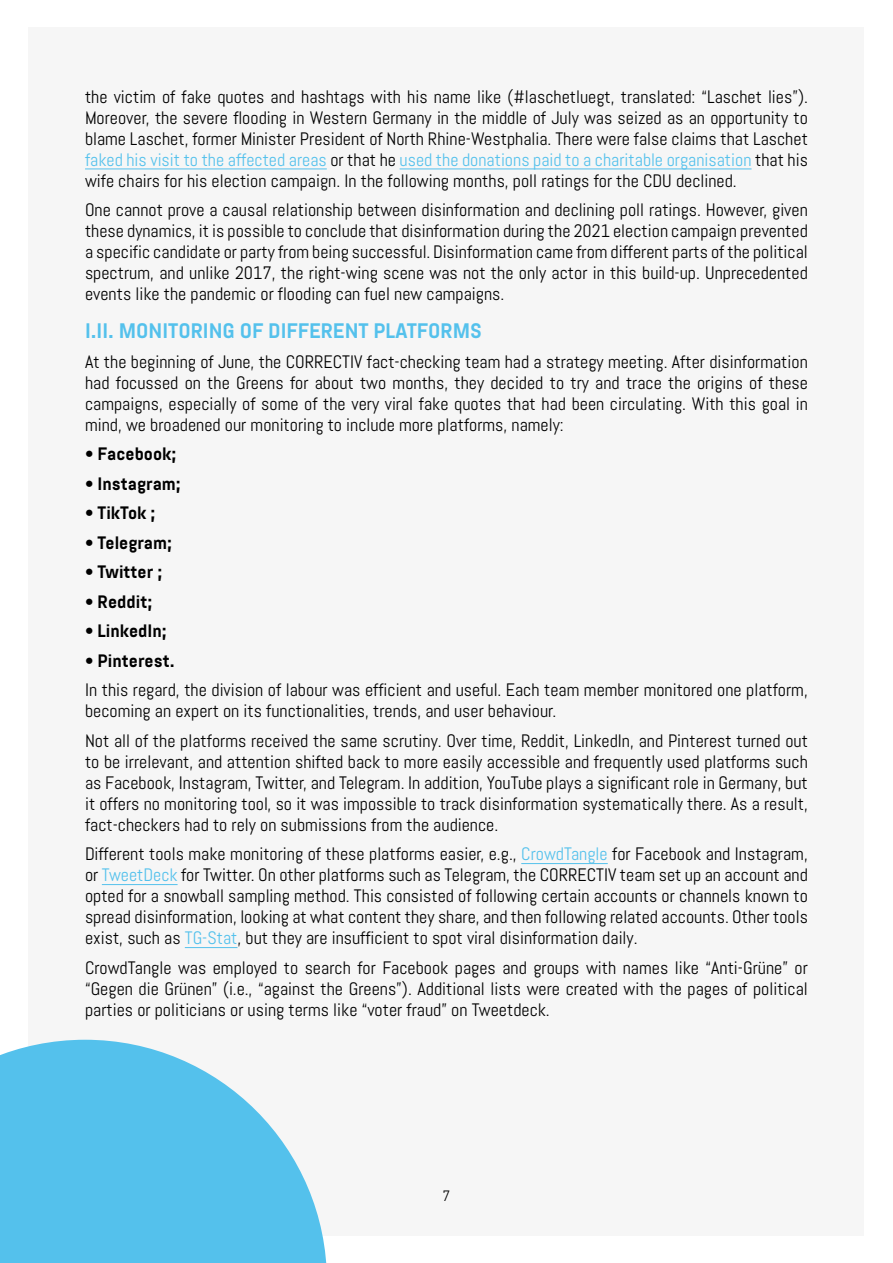
<style>
.page{position:relative;width:893px;height:1263px;background:#fff}
.page>*{position:absolute;margin:0;border:0;box-sizing:border-box;transform-origin:0 0}
.t1{font:700 21px "Abel Pro";color:#54c1ec}
.t2{font:18px/21px "Abel";color:#000;text-align:justify}
.t3{font:700 18px "Abel Pro";color:#000}
.t4{font:15px "Abel";color:#000}
.s1{color:#54c1ec}
.s2{font-family:"Abel";font-weight:400}
</style>
<div class="page">
<div style="left:29px;top:27px;width:835px;height:1209px;background:#f6f6f6"></div>
<svg style="left:0;top:1040px;width:327px;height:223px;fill:#54c1ec"></svg>
<hr style="left:85px;top:169px;width:242px;height:1px;background:#54c1ec">
<hr style="left:400px;top:169px;width:352px;height:1px;background:#54c1ec">
<hr style="left:521px;top:863px;width:87px;height:1px;background:#54c1ec">
<hr style="left:102px;top:884px;width:76px;height:1px;background:#54c1ec">
<hr style="left:185px;top:947px;width:52px;height:1px;background:#54c1ec">
<p class="t2" style="left:85px;top:86px;width:724px">the victim of fake quotes and hashtags with his name like (#laschetluegt, translated: “Laschet lies”).<br>Moreover, the severe flooding in Western Germany in the middle of July was seized as an opportunity to blame Laschet, former Minister President of North Rhine-Westphalia. There were false claims that Laschet <span class="s1">faked his visit to the affected areas</span> or that he <span class="s1">used the donations paid to a charitable organisation</span> that his wife chairs for his election campaign. In the following months, poll ratings for the CDU declined.</p>
<p class="t2" style="left:85px;top:200px;width:724px">One cannot prove a causal relationship between disinformation and declining poll ratings. However, given these dynamics, it is possible to conclude that disinformation during the 2021 election campaign prevented a specific candidate or party from being successful. Disinformation came from different parts of the political spectrum, and unlike 2017, the right-wing scene was not the only actor in this build-up. Unprecedented events like the pandemic or flooding can fuel new campaigns.</p>
<p class="t1" style="left:85px;top:316px;width:398px">I.II. MONITORING OF DIFFERENT PLATFORMS</p>
<p class="t2" style="left:85px;top:351px;width:724px">At the beginning of June, the CORRECTIV fact-checking team had a strategy meeting. After disinformation had focussed on the Greens for about two months, they decided to try and trace the origins of these campaigns, especially of some of the very viral fake quotes that had been circulating. With this goal in mind, we broadened our monitoring to include more platforms, namely:</p>
<p class="t3" style="left:85px;top:441px;width:93px"><span class="s2">•</span> Facebook;</p>
<p class="t3" style="left:85px;top:471px;width:97px"><span class="s2">•</span> Instagram;</p>
<p class="t3" style="left:85px;top:500px;width:72px"><span class="s2">•</span> TikTok ;</p>
<p class="t3" style="left:85px;top:530px;width:88px"><span class="s2">•</span> Telegram;</p>
<p class="t3" style="left:85px;top:559px;width:79px"><span class="s2">•</span> Twitter ;</p>
<p class="t3" style="left:85px;top:589px;width:69px"><span class="s2">•</span> Reddit;</p>
<p class="t3" style="left:85px;top:618px;width:83px"><span class="s2">•</span> LinkedIn;</p>
<p class="t3" style="left:85px;top:648px;width:91px"><span class="s2">•</span> Pinterest.</p>
<p class="t2" style="left:85px;top:680px;width:724px">In this regard, the division of labour was efficient and useful. Each team member monitored one platform, becoming an expert on its functionalities, trends, and user behaviour.</p>
<p class="t2" style="left:85px;top:730px;width:724px">Not all of the platforms received the same scrutiny. Over time, Reddit, LinkedIn, and Pinterest turned out to be irrelevant, and attention shifted back to more easily accessible and frequently used platforms such as Facebook, Instagram, Twitter, and Telegram. In addition, YouTube plays a significant role in Germany, but it offers no monitoring tool, so it was impossible to track disinformation systematically there. As a result, fact-checkers had to rely on submissions from the audience.</p>
<p class="t2" style="left:85px;top:844px;width:724px">Different tools make monitoring of these platforms easier, e.g., <span class="s1">CrowdTangle</span> for Facebook and Instagram, or <span class="s1">TweetDeck</span> for Twitter. On other platforms such as Telegram, the CORRECTIV team set up an account and opted for a snowball sampling method. This consisted of following certain accounts or channels known to spread disinformation, looking at what content they share, and then following related accounts. Other tools exist, such as <span class="s1">TG-Stat</span>, but they are insufficient to spot viral disinformation daily.</p>
<p class="t2" style="left:85px;top:957px;width:724px">CrowdTangle was employed to search for Facebook pages and groups with names like “Anti-Grüne” or “Gegen die Grünen” (i.e., “against the Greens”). Additional lists were created with the pages of political parties or politicians or using terms like “voter fraud” on Tweetdeck.</p>
<p class="t4" style="left:443px;top:1186px;width:9px">7</p>
</div>
